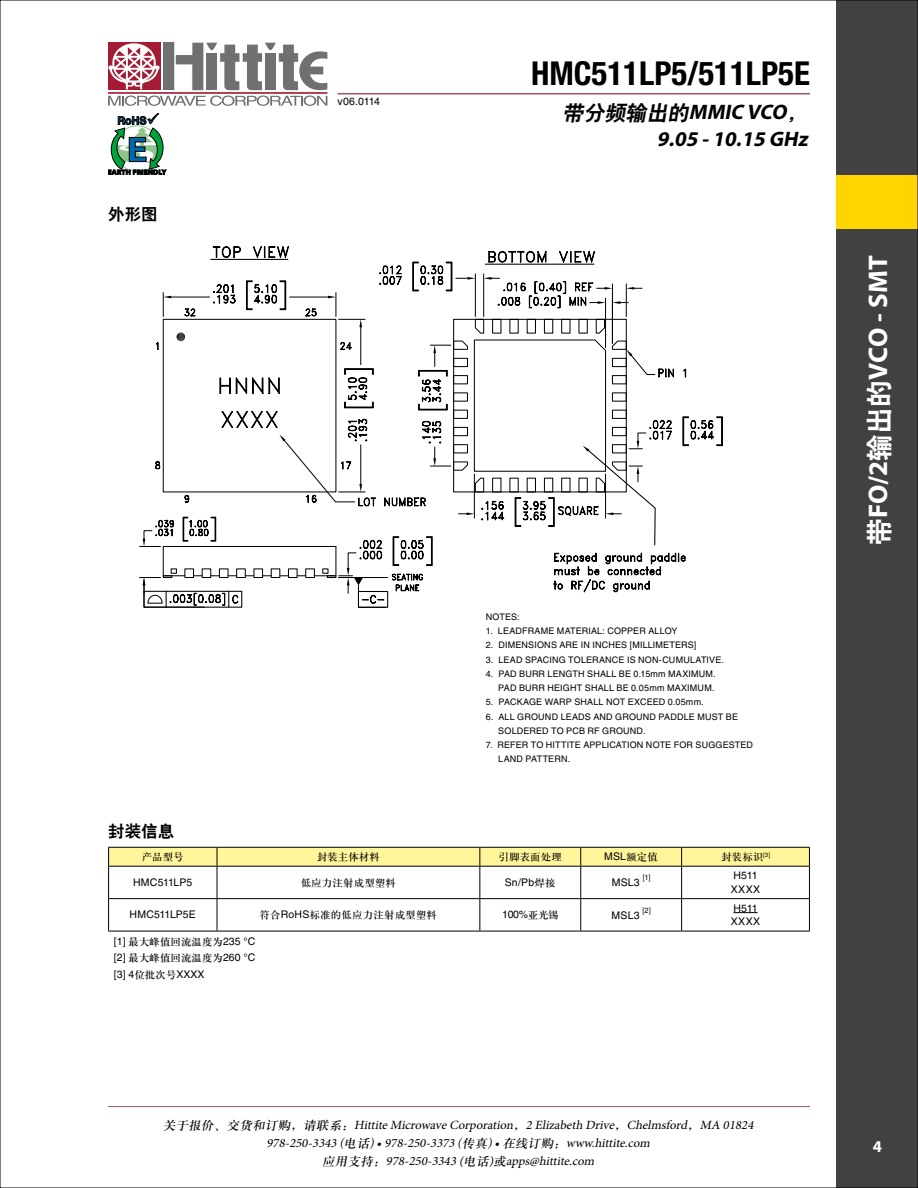
<style>
.page{position:relative;width:918px;height:1188px;background:#fff}
.page>*{position:absolute;margin:0;border:0;box-sizing:border-box;transform-origin:0 0}
.t1{font:700 condensed 33px "Helvetica Neue LT Std";color:#000}
.t2{font:700 27px "Myriad Pro";color:#fff}
.t3{font:italic 21px "H Yb 2 gj";color:#000}
.t4{font:italic 700 21px "Myriad Pro";color:#000}
.t5{font:16.5px "H Yb 2 gj";color:#000}
.t6{font:700 16.5px "Myriad Pro";color:#fff}
.t7{font:italic 12.6px/17.7px "Minion Pro";color:#000;text-align:center}
.t8{font:10.5px/16.5px "H Ya 3 gj";color:#000}
.t9{font:10.5px/13.5px "Helvetica LT Std";letter-spacing:.015em;color:#000}
.t10{font:9px/14.2px "Helvetica LT Std";letter-spacing:.02em;color:#000}
.t11{font:7.5px "Helvetica LT Std";color:#000}
.s1{font-family:"Myriad Pro";font-weight:700}
.s2{font-family:"H Ya 3 gj"}
.s3{font-family:"Helvetica LT Std"}
.s4{font-family:"H Yb 2 gj";font-weight:400}
</style>
<div class="page">
<hr style="left:108px;top:1106px;width:702px;height:1px;background:#a6555f">
<div style="left:163px;top:43px;width:11px;height:47px;background:#707071"></div>
<div style="left:108px;top:43px;width:52px;height:47px;background:#a41b33"></div>
<hr style="left:108px;top:92px;width:219px;height:2px;background:#a41b33">
<svg style="left:176px;top:43px;width:151px;height:47px"></svg>
<svg style="left:108px;top:96px;width:219px;height:10px"></svg>
<svg style="left:108px;top:43px;width:52px;height:46px"></svg>
<hr style="left:338px;top:93px;width:472px;height:1px;background:#a6555f">
<svg style="left:108px;top:113px;width:58px;height:62px"></svg>
<div style="left:837px;top:0;width:81px;height:1188px;background:#414141"></div>
<div style="left:837px;top:175px;width:81px;height:54px;background:#ffd400"></div>
<svg style="left:210px;top:246px;width:386px;height:15px"></svg>
<svg style="left:379px;top:261px;width:216px;height:12px"></svg>
<svg style="left:143px;top:273px;width:580px;height:335px"></svg>
<svg style="left:108px;top:847px;width:702px;height:19px;background:#eee590"></svg>
<hr style="left:108px;top:866px;width:109px;height:1px;background:#000">
<hr style="left:108px;top:867px;width:1px;height:31px;background:#000">
<hr style="left:217px;top:866px;width:263px;height:1px;background:#000">
<hr style="left:217px;top:867px;width:1px;height:31px;background:#000">
<hr style="left:480px;top:866px;width:101px;height:1px;background:#000">
<hr style="left:479px;top:867px;width:1px;height:31px;background:#000">
<hr style="left:581px;top:866px;width:101px;height:1px;background:#000">
<hr style="left:580px;top:867px;width:1px;height:31px;background:#000">
<hr style="left:682px;top:866px;width:128px;height:1px;background:#000">
<hr style="left:681px;top:867px;width:1px;height:31px;background:#000">
<hr style="left:809px;top:867px;width:1px;height:31px;background:#000">
<hr style="left:108px;top:898px;width:109px;height:1px;background:#000">
<hr style="left:108px;top:899px;width:1px;height:32px;background:#000">
<hr style="left:217px;top:898px;width:263px;height:1px;background:#000">
<hr style="left:217px;top:899px;width:1px;height:32px;background:#000">
<hr style="left:480px;top:898px;width:101px;height:1px;background:#000">
<hr style="left:479px;top:899px;width:1px;height:32px;background:#000">
<hr style="left:581px;top:898px;width:101px;height:1px;background:#000">
<hr style="left:580px;top:899px;width:1px;height:32px;background:#000">
<hr style="left:682px;top:898px;width:128px;height:1px;background:#000">
<hr style="left:681px;top:899px;width:1px;height:32px;background:#000">
<hr style="left:809px;top:899px;width:1px;height:32px;background:#000">
<hr style="left:108px;top:931px;width:109px;height:1px;background:#000">
<hr style="left:217px;top:931px;width:263px;height:1px;background:#000">
<hr style="left:480px;top:931px;width:101px;height:1px;background:#000">
<hr style="left:581px;top:931px;width:101px;height:1px;background:#000">
<hr style="left:682px;top:931px;width:128px;height:1px;background:#000">
<svg style="left:733px;top:912px;width:25px;height:1px"></svg>
<h3 class="t5" style="left:108px;top:206px;width:51px">外形图</h3>
<h3 class="t5" style="left:108px;top:823px;width:67px">封装信息</h3>
<p class="t9" style="left:338px;top:94px;width:44px">v06.0114</p>
<h1 class="t1" style="left:531px;top:53px;width:280px">HMC511LP5/511LP5E</h1>
<h3 class="t3" style="left:563px;top:102px;width:250px">带分频输出的<span class="s1">MMIC VCO</span>，</h3>
<h3 class="t4" style="left:657px;top:125px;width:157px">9.05 -10.15 GHz</h3>
<p class="t10" style="left:486px;top:610px;width:35px">NOTES:</p>
<p class="t10" style="left:486px;top:624px;width:193px">1. LEADFRAME MATERIAL: COPPER ALLOY</p>
<p class="t10" style="left:486px;top:638px;width:212px">2. DIMENSIONS ARE IN INCHES [MILLIMETERS]</p>
<p class="t10" style="left:486px;top:652px;width:240px">3. LEAD SPACING TOLERANCE IS NON-CUMULATIVE.</p>
<p class="t10" style="left:486px;top:667px;width:231px;text-align:right">4. PAD BURR LENGTH SHALL BE 0.15mm MAXIMUM.<br>PAD BURR HEIGHT SHALL BE 0.05mm MAXIMUM.</p>
<p class="t10" style="left:486px;top:695px;width:219px">5. PACKAGE WARP SHALL NOT EXCEED 0.05mm.</p>
<p class="t10" style="left:498px;top:709px;width:241px;text-indent:-13px">6. ALL GROUND LEADS AND GROUND PADDLE MUST BE<br>SOLDERED TO PCB RF GROUND.</p>
<p class="t10" style="left:498px;top:738px;width:256px;text-indent:-13px">7. REFER TO HITTITE APPLICATION NOTE FOR SUGGESTED<br>LAND PATTERN.</p>
<p class="t8" style="left:142px;top:849px;width:43px">产品型号</p>
<p class="t8" style="left:317px;top:849px;width:64px">封装主体材料</p>
<p class="t8" style="left:498px;top:849px;width:65px">引脚表面处理</p>
<p class="t9" style="left:604px;top:850px;width:56px">MSL<span class="s2">额定值</span></p>
<p class="t8" style="left:721px;top:849px;width:50px">封装标识<sup>[3]</sup></p>
<p class="t9" style="left:133px;top:875px;width:61px">HMC511LP5</p>
<p class="t8" style="left:301px;top:874px;width:97px">低应力注射成型塑料</p>
<p class="t9" style="left:505px;top:875px;width:52px">Sn/Pb<span class="s2">焊接</span></p>
<p class="t9" style="left:612px;top:876px;width:30px">MSL3</p>
<p class="t11" style="left:643px;top:873px;width:9px">[1]</p>
<p class="t9" style="left:731px;top:869px;width:31px">H511<br>XXXX</p>
<p class="t11" style="left:642px;top:906px;width:10px">[2]</p>
<p class="t9" style="left:731px;top:901px;width:31px">H511<br>XXXX</p>
<p class="t9" style="left:130px;top:908px;width:68px">HMC511LP5E</p>
<p class="t8" style="left:260px;top:907px;width:179px">符合<span class="s3">RoHS</span>标准的低应力注射成型塑料</p>
<p class="t9" style="left:502px;top:908px;width:58px">100%<span class="s2">亚光锡</span></p>
<p class="t9" style="left:612px;top:908px;width:30px">MSL3</p>
<p class="t8" style="left:114px;top:934px;width:143px"><span class="s3">[1]</span> 最大峰值回流温度为<span class="s3">235 °C [2]</span> 最大峰值回流温度为<span class="s3">260 °C</span></p>
<p class="t9" style="left:114px;top:968px;width:92px">[3] 4<span class="s2">位批次号</span>XXXX</p>
<h3 class="t7" style="left:163px;top:1116px;width:595px"><span class="s2">关于报价、交货和订购，请联系：</span>HittiteMicrowaveCorporation<span class="s2">，</span>2 Elizabeth Drive<span class="s2">，</span>Chelmsford<span class="s2">，</span>MA 01824<br>978-250-3343 <span class="s2">(电话)</span> •978-250-3373 <span class="s2">(传真)</span> •<span class="s2">在线订购：</span>www.hittite.com<br><span class="s2">应用支持：</span>978-250-3343 (<span class="s2">电话</span>)<span class="s2">或</span>apps@hittite.com</h3>
<h2 class="t2" style="left:861px;top:545px;width:291px;rotate:-90deg"><span class="s4">带</span>FO/2<span class="s4">输出的</span>VCO - SMT</h2>
<h3 class="t6" style="left:873px;top:1136px;width:11px">4</h3>
</div>
